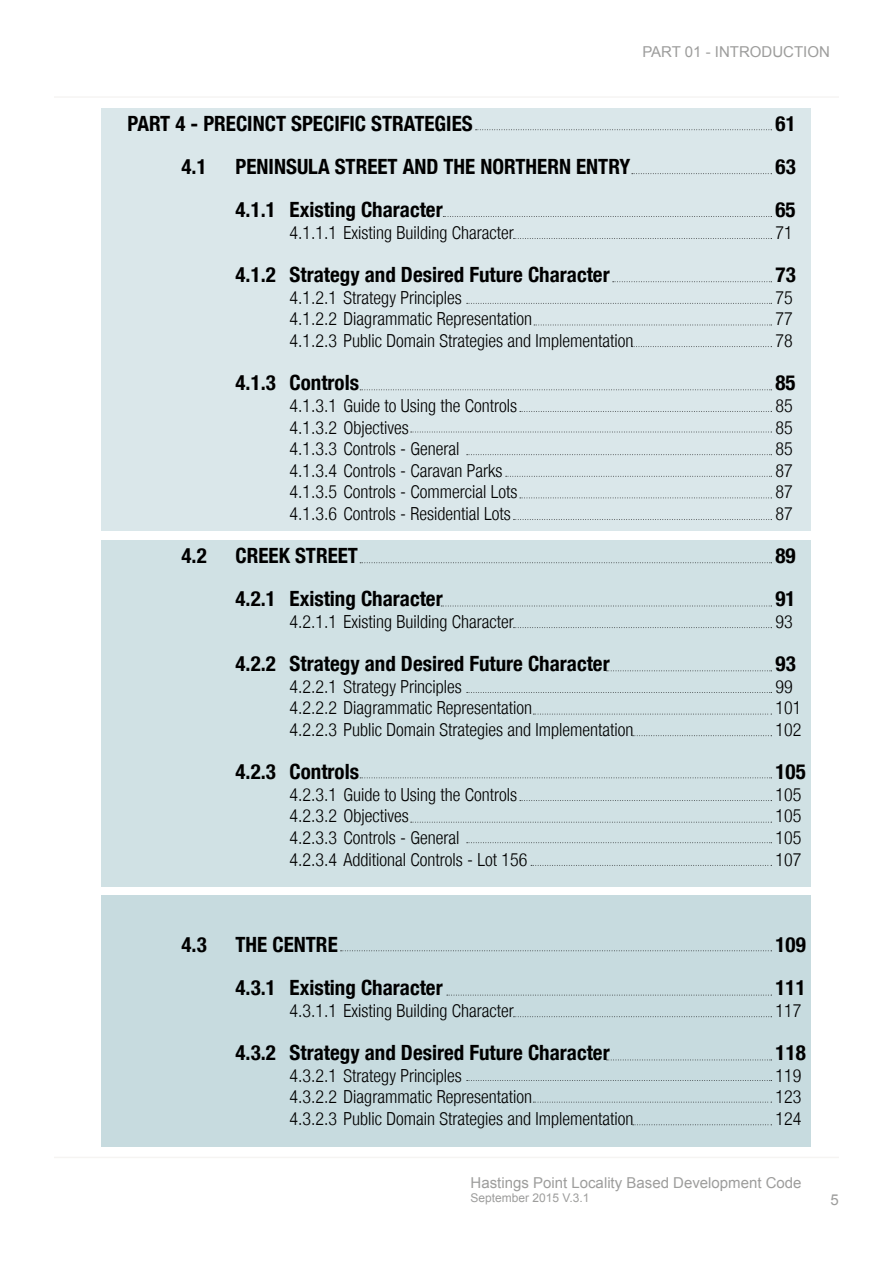
<style>
.page{position:relative;width:893px;height:1263px;background:#fff}
.page>*{position:absolute;margin:0;border:0;box-sizing:border-box;transform-origin:0 0}
.t1{font:700 condensed 21px "Helvetica Neue LT";color:#000}
.t2{font:300 condensed 18px "Helvetica Neue LT";color:#000}
.t3{font:15px "Arial";color:#9d9d9c}
.t4{font:12px "Arial";color:#9d9d9c}
</style>
<div class="page">
<hr style="left:54px;top:96px;width:785px;height:2px;background:#eceae6">
<hr style="left:54px;top:1157px;width:785px;height:1px;background:#eceae6">
<div style="left:101px;top:108px;width:710px;height:423px;background:#dae7ea"></div>
<div style="left:101px;top:540px;width:710px;height:346px;background:#d0e1e4"></div>
<div style="left:101px;top:895px;width:710px;height:252px;background:#c7dbdf"></div>
<svg style="left:632px;top:173px;width:140px;height:1px"></svg>
<svg style="left:476px;top:129px;width:296px;height:1px"></svg>
<svg style="left:443px;top:216px;width:329px;height:1px"></svg>
<svg style="left:513px;top:238px;width:259px;height:1px"></svg>
<svg style="left:613px;top:281px;width:159px;height:1px"></svg>
<svg style="left:467px;top:303px;width:305px;height:1px"></svg>
<svg style="left:534px;top:325px;width:238px;height:1px"></svg>
<svg style="left:632px;top:346px;width:140px;height:1px"></svg>
<svg style="left:360px;top:389px;width:412px;height:1px"></svg>
<svg style="left:520px;top:411px;width:252px;height:1px"></svg>
<svg style="left:411px;top:432px;width:361px;height:1px"></svg>
<svg style="left:467px;top:454px;width:305px;height:1px"></svg>
<svg style="left:506px;top:476px;width:266px;height:1px"></svg>
<svg style="left:520px;top:497px;width:252px;height:1px"></svg>
<svg style="left:513px;top:519px;width:259px;height:1px"></svg>
<svg style="left:360px;top:562px;width:412px;height:1px"></svg>
<svg style="left:441px;top:606px;width:331px;height:1px"></svg>
<svg style="left:513px;top:627px;width:259px;height:1px"></svg>
<svg style="left:606px;top:670px;width:166px;height:1px"></svg>
<svg style="left:467px;top:692px;width:305px;height:1px"></svg>
<svg style="left:533px;top:714px;width:239px;height:1px"></svg>
<svg style="left:633px;top:735px;width:139px;height:1px"></svg>
<svg style="left:360px;top:777px;width:412px;height:1px"></svg>
<svg style="left:520px;top:800px;width:252px;height:1px"></svg>
<svg style="left:411px;top:822px;width:361px;height:1px"></svg>
<svg style="left:467px;top:842px;width:305px;height:1px"></svg>
<svg style="left:531px;top:865px;width:241px;height:1px"></svg>
<svg style="left:341px;top:950px;width:431px;height:1px"></svg>
<svg style="left:447px;top:995px;width:325px;height:1px"></svg>
<svg style="left:513px;top:1016px;width:259px;height:1px"></svg>
<svg style="left:606px;top:1059px;width:166px;height:1px"></svg>
<svg style="left:467px;top:1080px;width:305px;height:1px"></svg>
<svg style="left:533px;top:1102px;width:239px;height:1px"></svg>
<svg style="left:633px;top:1124px;width:139px;height:1px"></svg>
<p class="t3" style="left:642px;top:42px;width:189px">PART 01 - INTRODUCTION</p>
<p class="t1" style="left:128px;top:111px;width:347px">PART 4 - PRECINCT SPECIFIC STRATEGIES</p>
<p class="t1" style="left:776px;top:111px;width:22px">61</p>
<p class="t1" style="left:182px;top:154px;width:27px">4.1</p>
<p class="t1" style="left:236px;top:154px;width:396px">PENINSULA STREET AND THE NORTHERN ENTRY</p>
<p class="t1" style="left:776px;top:154px;width:22px">63</p>
<p class="t1" style="left:236px;top:197px;width:209px">4.1.1 Existing Character</p>
<p class="t1" style="left:775px;top:197px;width:22px">65</p>
<p class="t2" style="left:290px;top:222px;width:226px">4.1.1.1 Existing Building Character</p>
<p class="t2" style="left:776px;top:222px;width:19px">71</p>
<p class="t1" style="left:236px;top:262px;width:376px">4.1.2 Strategy and Desired Future Character</p>
<p class="t1" style="left:776px;top:262px;width:22px">73</p>
<p class="t2" style="left:290px;top:287px;width:174px">4.1.2.1 Strategy Principles</p>
<p class="t2" style="left:776px;top:287px;width:19px">75</p>
<p class="t2" style="left:290px;top:309px;width:244px">4.1.2.2 Diagrammatic Representation</p>
<p class="t2" style="left:776px;top:309px;width:19px">77</p>
<p class="t2" style="left:290px;top:330px;width:345px">4.1.2.3 Public Domain Strategies and Implementation</p>
<p class="t2" style="left:776px;top:330px;width:19px">78</p>
<p class="t1" style="left:236px;top:370px;width:125px">4.1.3 Controls</p>
<p class="t1" style="left:775px;top:370px;width:22px">85</p>
<p class="t2" style="left:290px;top:395px;width:229px">4.1.3.1 Guide to Using the Controls</p>
<p class="t2" style="left:776px;top:395px;width:19px">85</p>
<p class="t2" style="left:290px;top:417px;width:121px">4.1.3.2 Objectives</p>
<p class="t2" style="left:776px;top:417px;width:19px">85</p>
<p class="t2" style="left:290px;top:438px;width:171px">4.1.3.3 Controls - General</p>
<p class="t2" style="left:776px;top:438px;width:19px">85</p>
<p class="t2" style="left:290px;top:460px;width:214px">4.1.3.4 Controls - Caravan Parks</p>
<p class="t2" style="left:776px;top:460px;width:19px">87</p>
<p class="t2" style="left:290px;top:482px;width:229px">4.1.3.5 Controls - Commercial Lots</p>
<p class="t2" style="left:776px;top:482px;width:19px">87</p>
<p class="t2" style="left:290px;top:503px;width:223px">4.1.3.6 Controls - Residential Lots</p>
<p class="t2" style="left:776px;top:503px;width:19px">87</p>
<p class="t1" style="left:182px;top:543px;width:27px">4.2</p>
<p class="t1" style="left:236px;top:543px;width:124px">CREEK STREET</p>
<p class="t1" style="left:775px;top:543px;width:22px">89</p>
<p class="t1" style="left:236px;top:586px;width:209px">4.2.1 Existing Character</p>
<p class="t1" style="left:775px;top:586px;width:22px">91</p>
<p class="t2" style="left:290px;top:611px;width:226px">4.2.1.1 Existing Building Character</p>
<p class="t2" style="left:776px;top:611px;width:19px">93</p>
<p class="t1" style="left:236px;top:651px;width:376px">4.2.2 Strategy and Desired Future Character</p>
<p class="t1" style="left:776px;top:651px;width:22px">93</p>
<p class="t2" style="left:290px;top:676px;width:174px">4.2.2.1 Strategy Principles</p>
<p class="t2" style="left:776px;top:676px;width:19px">99</p>
<p class="t2" style="left:290px;top:698px;width:244px">4.2.2.2 Diagrammatic Representation</p>
<p class="t2" style="left:776px;top:698px;width:27px">101</p>
<p class="t2" style="left:290px;top:719px;width:345px">4.2.2.3 Public Domain Strategies and Implementation</p>
<p class="t2" style="left:776px;top:719px;width:27px">102</p>
<p class="t1" style="left:236px;top:759px;width:125px">4.2.3 Controls</p>
<p class="t1" style="left:775px;top:759px;width:32px">105</p>
<p class="t2" style="left:290px;top:784px;width:229px">4.2.3.1 Guide to Using the Controls</p>
<p class="t2" style="left:776px;top:784px;width:27px">105</p>
<p class="t2" style="left:290px;top:806px;width:121px">4.2.3.2 Objectives</p>
<p class="t2" style="left:776px;top:806px;width:27px">105</p>
<p class="t2" style="left:290px;top:827px;width:171px">4.2.3.3 Controls - General</p>
<p class="t2" style="left:776px;top:827px;width:27px">105</p>
<p class="t2" style="left:290px;top:849px;width:239px">4.2.3.4 Additional Controls - Lot 156</p>
<p class="t2" style="left:776px;top:849px;width:27px">107</p>
<p class="t1" style="left:182px;top:932px;width:27px">4.3</p>
<p class="t1" style="left:236px;top:932px;width:104px">THE CENTRE</p>
<p class="t1" style="left:775px;top:932px;width:32px">109</p>
<p class="t1" style="left:236px;top:975px;width:209px">4.3.1 Existing Character</p>
<p class="t1" style="left:775px;top:975px;width:32px">111</p>
<p class="t2" style="left:290px;top:1000px;width:226px">4.3.1.1 Existing Building Character</p>
<p class="t2" style="left:776px;top:1000px;width:27px">117</p>
<p class="t1" style="left:236px;top:1040px;width:376px">4.3.2 Strategy and Desired Future Character</p>
<p class="t1" style="left:776px;top:1040px;width:32px">118</p>
<p class="t2" style="left:290px;top:1065px;width:174px">4.3.2.1 Strategy Principles</p>
<p class="t2" style="left:776px;top:1065px;width:27px">119</p>
<p class="t2" style="left:290px;top:1086px;width:244px">4.3.2.2 Diagrammatic Representation</p>
<p class="t2" style="left:776px;top:1086px;width:27px">123</p>
<p class="t2" style="left:290px;top:1108px;width:345px">4.3.2.3 Public Domain Strategies and Implementation</p>
<p class="t2" style="left:776px;top:1108px;width:27px">124</p>
<p class="t3" style="left:471px;top:1173px;width:332px">Hastings Point Locality Based Development Code</p>
<p class="t4" style="left:471px;top:1190px;width:120px">September 2015 V.3.1</p>
<p class="t3" style="left:831px;top:1189px;width:10px">5</p>
</div>
